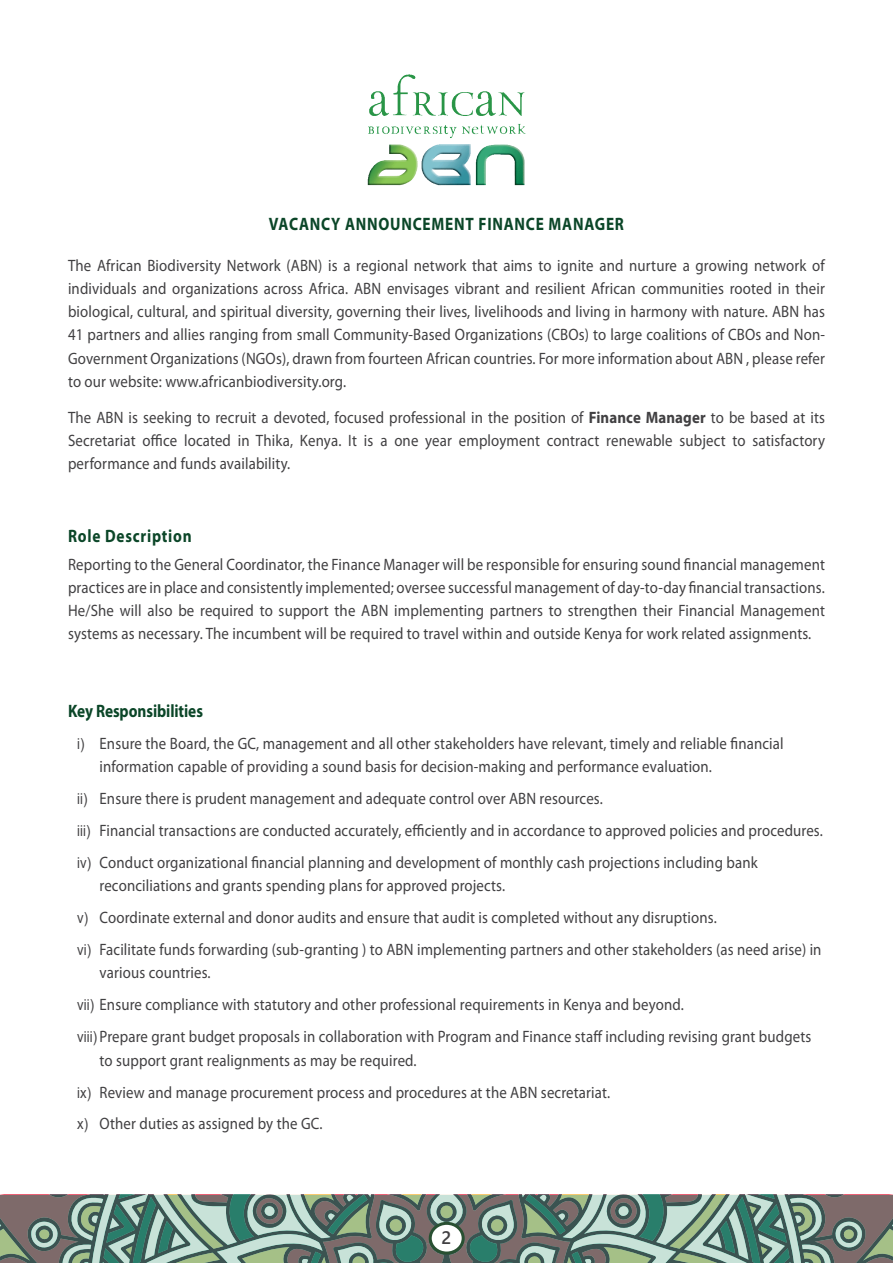
<style>
.page{position:relative;width:893px;height:1263px;background:#fff}
.page>*{position:absolute;margin:0;border:0;box-sizing:border-box;transform-origin:0 0}
.Heading_1{font:700 18px "Myriad Pro";letter-spacing:.05em;color:#0b4628;scale:.85 1}
.Heading_1-2{font:700 18px "Myriad Pro";letter-spacing:-.005em;color:#0b4628;scale:.85 1}
.t1{font:600 18px "Segoe UI";color:#414042}
.Body_Text{font:16.5px/23.2px "Myriad Pro";letter-spacing:.01em;color:#414042;scale:.9 1}
.s1{font-weight:700}
.s2{font-family:"Arial";font-size:15px}
</style>
<div class="page">
<svg style="left:0;top:1195px;width:893px;height:68px;background:#778e83"></svg>
<div style="left:430px;top:1223px;width:33px;height:30px;background:#fff;border-radius:50%"></div>
<div style="left:429px;top:1222px;width:36px;height:32px;border:3px solid #295032;border-radius:50%"></div>
<img style="left:367px;top:74px;width:159px;height:112px">
<p class="Heading_1" style="left:269px;top:213px;width:419px">VACANCY ANNOUNCEMENT FINANCE MANAGER</p>
<p class="Body_Text" style="left:68px;top:253px;width:843px;text-align:justify">The African Biodiversity Network (ABN) is a regional network that aims to ignite and nurture a growing network of individuals and organizations across Africa. ABN envisages vibrant and resilient African communities rooted in their biological, cultural, and spiritual diversity, governing their lives, livelihoods and living in harmony with nature. ABN has 41 partners and allies ranging from small Community-Based Organizations (CBOs) to large coalitions of CBOs and Non-Government Organizations (NGOs), drawn from fourteen African countries. For more information about ABN , please refer to our website: www.africanbiodiversity.org.</p>
<p class="Body_Text" style="left:68px;top:405px;width:843px;text-align:justify">The ABN is seeking to recruit a devoted, focused professional in the position of <span class="s1">Finance Manager</span> to be based at its Secretariat office located in Thika, Kenya. It is a one year employment contract renewable subject to satisfactory performance and funds availability.</p>
<p class="Heading_1" style="left:68px;top:524px;width:147px">Role Description</p>
<p class="Body_Text" style="left:68px;top:552px;width:843px;text-align:justify">Reporting to the General Coordinator, the Finance Manager will be responsible for ensuring sound financial management practices are in place and consistently implemented; oversee successful management of day-to-day financial transactions.<br>He/She will also be required to support the ABN implementing partners to strengthen their Financial Management systems as necessary. The incumbent will be required to travel within and outside Kenya for work related assignments.</p>
<p class="Heading_1-2" style="left:68px;top:699px;width:160px">Key Responsibilities</p>
<p class="Body_Text" style="left:100px;top:731px;width:762px;text-indent:-22px"><span class="s2">i)</span> Ensure the Board, the GC, management and all other stakeholders have relevant, timely and reliable financial information capable of providing a sound basis for decision-making and performance evaluation.</p>
<p class="Body_Text" style="left:77px;top:787px;width:586px"><span class="s2">ii)</span> Ensure there is prudent management and adequate control over ABN resources.</p>
<p class="Body_Text" style="left:77px;top:819px;width:830px"><span class="s2">iii)</span> Financial transactions are conducted accurately, efficiently and in accordance to approved policies and procedures.</p>
<p class="Body_Text" style="left:100px;top:850px;width:733px;text-indent:-22px"><span class="s2">iv)</span> Conduct organizational financial planning and development of monthly cash projections including bank reconciliations and grants spending plans for approved projects.</p>
<p class="Body_Text" style="left:77px;top:906px;width:712px"><span class="s2">v)</span> Coordinate external and donor audits and ensure that audit is completed without any disruptions.</p>
<p class="Body_Text" style="left:100px;top:937px;width:804px;text-indent:-22px"><span class="s2">vi)</span> Facilitate funds forwarding (sub-granting ) to ABN implementing partners and other stakeholders (as need arise) in various countries.</p>
<p class="Body_Text" style="left:77px;top:993px;width:676px"><span class="s2">vii)</span> Ensure compliance with statutory and other professional requirements in Kenya and beyond.</p>
<p class="Body_Text" style="left:100px;top:1025px;width:792px;text-indent:-22px"><span class="s2">viii)</span> Prepare grant budget proposals in collaboration with Program and Finance staff including revising grant budgets to support grant realignments as may be required.</p>
<p class="Body_Text" style="left:77px;top:1080px;width:594px"><span class="s2">ix)</span> Review and manage procurement process and procedures at the ABN secretariat.</p>
<p class="Body_Text" style="left:77px;top:1112px;width:274px"><span class="s2">x)</span> Other duties as assigned by the GC.</p>
<p class="t1" style="left:441px;top:1221px;width:11px">2</p>
</div>
